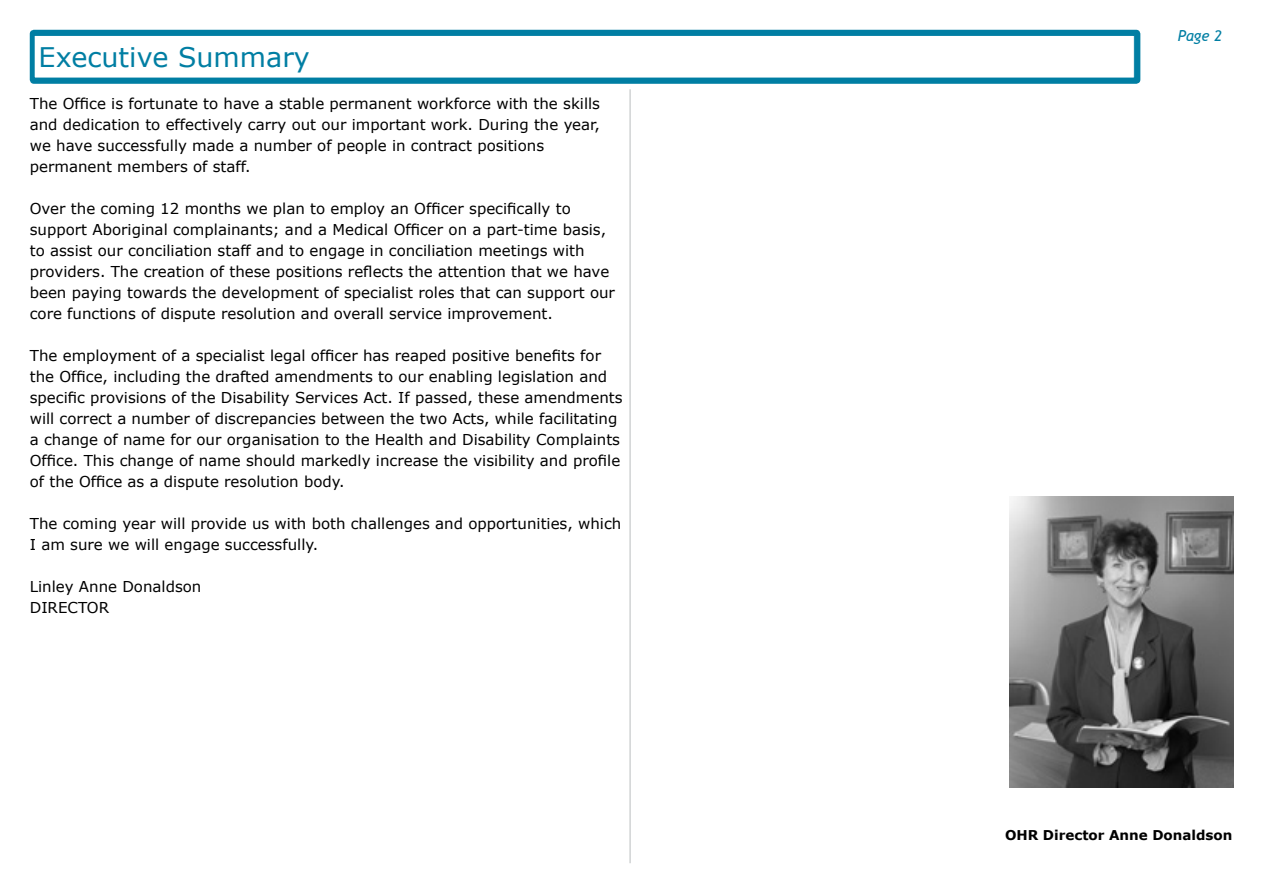
<style>
.page{position:relative;width:1263px;height:893px;background:#fff}
.page>*{position:absolute;margin:0;border:0;box-sizing:border-box;transform-origin:0 0}
.t1{font:27px "Verdana";color:#007ea3}
.t2{font:15px/21px "Verdana";color:#000}
.t3{font:italic 15px "Trebuchet MS";color:#007ea3}
.t4{font:700 13.5px "Verdana";color:#000}
</style>
<div class="page">
<div style="left:30px;top:30px;width:1110px;height:54px;background:#007ea3;border-radius:4px"></div>
<div style="left:34px;top:35px;width:1100px;height:43px;background:#fff"></div>
<div style="left:34px;top:35px;width:1100px;height:43px;border:1px solid #007ea3"></div>
<hr style="left:629px;top:89px;width:2px;height:774px;background:#d1d3d4">
<img style="left:1009px;top:496px;width:224px;height:291px">
<h1 class="t1" style="left:39px;top:40px;width:273px">Executive Summary</h1>
<p class="t2" style="left:30px;top:93px;width:572px">The Office is fortunate to have a stable permanent workforce with the skills and dedication to effectively carry out our important work. During the year, we have successfully made a number of people in contract positions permanent members of staff.</p>
<p class="t2" style="left:30px;top:198px;width:587px">Over the coming 12 months we plan to employ an Officer specifically to support Aboriginal complainants; and a Medical Officer on a part-time basis, to assist our conciliation staff and to engage in conciliation meetings with providers. The creation of these positions reflects the attention that we have been paying towards the development of specialist roles that can support our core functions of dispute resolution and overall service improvement.</p>
<p class="t2" style="left:30px;top:345px;width:594px">The employment of a specialist legal officer has reaped positive benefits for the Office, including the drafted amendments to our enabling legislation and specific provisions of the Disability Services Act. If passed, these amendments will correct a number of discrepancies between the two Acts, while facilitating a change of name for our organisation to the Health and Disability Complaints Office. This change of name should markedly increase the visibility and profile of the Office as a dispute resolution body.</p>
<p class="t2" style="left:30px;top:513px;width:593px">The coming year will provide us with both challenges and opportunities, which<br>I am sure we will engage successfully.</p>
<p class="t2" style="left:30px;top:576px;width:173px">Linley Anne Donaldson<br>DIRECTOR</p>
<p class="t3" style="left:1178px;top:27px;width:45px">Page 2</p>
<p class="t4" style="left:1005px;top:826px;width:229px">OHR Director Anne Donaldson</p>
</div>
